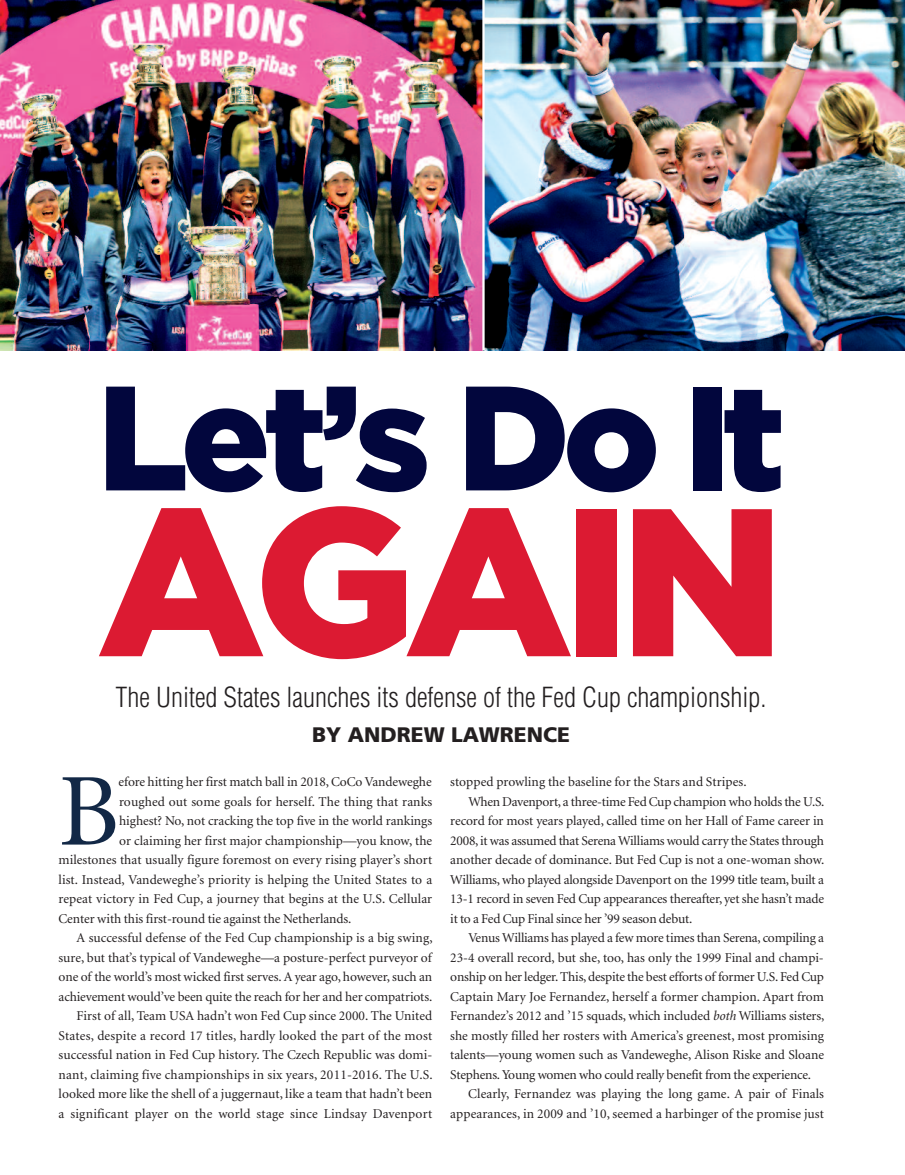
<style>
.page{position:relative;width:905px;height:1175px;background:#fff}
.page>*{position:absolute;margin:0;border:0;box-sizing:border-box;transform-origin:0 0}
.t1{font:900 210px "Gotham";letter-spacing:-.05em;color:#dc1a32}
.t2{font:900 148.2px "Gotham";letter-spacing:-.05em;color:#02063d}
.t3{font:103.5px "Minion";color:#122846}
.t4{font:300 condensed 27px "Helvetica LT Std";color:#231f20}
.t5{font:900 21px "Frutiger";color:#231f20}
.t6{font:13.5px "Minion";letter-spacing:-.005em;color:#231f20}
.t7{font:13.5px "Minion";letter-spacing:.015em;color:#231f20}
.s1{font-style:italic}
</style>
<div class="page">
<img style="left:0;top:0;width:482px;height:350px">
<img style="left:484px;top:0;width:420px;height:350px">
<h2 class="t2" style="left:97px;top:352px;width:690px">Let’s Do It</h2>
<h1 class="t1" style="left:98px;top:461px;width:688px">AGAIN</h1>
<h3 class="t4" style="left:116px;top:686px;width:652px">The United States launches its defense of the Fed Cup championship.</h3>
<h3 class="t5" style="left:312px;top:726px;width:259px">BY ANDREW LAWRENCE</h3>
<h3 class="t3" style="left:58px;top:771px;width:62px">B</h3>
<p class="t6" style="left:119px;top:776px;width:314px">efore hitting her first match ball in 2018,CoCo Vandeweghe</p>
<p class="t6" style="left:119px;top:796px;width:314px">roughed out some goals for herself. The thing that ranks</p>
<p class="t6" style="left:119px;top:815px;width:314px">highest? No, not cracking the top five in the world rankings</p>
<p class="t6" style="left:119px;top:835px;width:314px">or claiming her first major championship—you know, the</p>
<p class="t6" style="left:59px;top:854px;width:375px">milestones that usually figure foremost on every rising player’s short</p>
<p class="t6" style="left:59px;top:874px;width:375px">list. Instead, Vandeweghe’s priority is helping the United States to a</p>
<p class="t6" style="left:59px;top:893px;width:375px">repeat victory in Fed Cup, a journey that begins at the U.S. Cellular</p>
<p class="t6" style="left:59px;top:913px;width:294px">Center with this first-round tie against the Netherlands.</p>
<p class="t6" style="left:77px;top:932px;width:357px">A successful defense of the Fed Cup championship is a big swing,</p>
<p class="t6" style="left:59px;top:952px;width:375px">sure, but that’s typical of Vandeweghe—a posture-perfect purveyor of</p>
<p class="t6" style="left:59px;top:971px;width:375px">one of the world’s most wicked first serves.A year ago, however,such an</p>
<p class="t6" style="left:59px;top:991px;width:375px">achievement would’ve been quite the reach for her and her compatriots.</p>
<p class="t6" style="left:77px;top:1010px;width:357px">First of all, Team USA hadn’t won Fed Cup since 2000. The United</p>
<p class="t7" style="left:59px;top:1030px;width:375px">States, despite a record 17 titles, hardly looked the part of the most</p>
<p class="t6" style="left:59px;top:1049px;width:375px">successful nation in Fed Cup history. The Czech Republic was domi-</p>
<p class="t7" style="left:59px;top:1069px;width:375px">nant, claiming five championships in six years, 2011-2016. The U.S.</p>
<p class="t6" style="left:59px;top:1088px;width:375px">looked more like the shell of a juggernaut, like a team that hadn’t been</p>
<p class="t7" style="left:59px;top:1108px;width:375px">a significant player on the world stage since Lindsay Davenport</p>
<p class="t6" style="left:450px;top:776px;width:298px">stopped prowling the baseline for the Stars and Stripes.</p>
<p class="t6" style="left:468px;top:796px;width:357px">When Davenport, a three-time Fed Cup champion who holds the U.S.</p>
<p class="t6" style="left:450px;top:815px;width:375px">record for most years played, called time on her Hall of Fame career in</p>
<p class="t6" style="left:450px;top:835px;width:375px">2008,it was assumed that Serena Williams would carry the States through</p>
<p class="t6" style="left:450px;top:854px;width:375px">another decade of dominance. But Fed Cup is not a one-woman show.</p>
<p class="t6" style="left:450px;top:874px;width:375px">Williams, who played alongside Davenport on the 1999 title team, built a</p>
<p class="t6" style="left:450px;top:893px;width:375px">13-1 record in seven Fed Cup appearances thereafter, yet she hasn’t made</p>
<p class="t6" style="left:450px;top:913px;width:243px">it to a Fed Cup Final since her ’99 season debut.</p>
<p class="t6" style="left:468px;top:932px;width:357px">Venus Williams has played a few more times than Serena, compiling a</p>
<p class="t6" style="left:450px;top:952px;width:375px">23-4 overall record, but she, too, has only the 1999 Final and champi-</p>
<p class="t6" style="left:450px;top:971px;width:375px">onship on her ledger.This,despite the best efforts of former U.S. Fed Cup</p>
<p class="t6" style="left:450px;top:991px;width:375px">Captain Mary Joe Fernandez, herself a former champion. Apart from</p>
<p class="t6" style="left:450px;top:1010px;width:375px">Fernandez’s 2012 and ’15 squads, which included <span class="s1">both</span> Williams sisters,</p>
<p class="t6" style="left:450px;top:1030px;width:375px">she mostly filled her rosters with America’s greenest, most promising</p>
<p class="t6" style="left:450px;top:1049px;width:375px">talents—young women such as Vandeweghe, Alison Riske and Sloane</p>
<p class="t6" style="left:450px;top:1069px;width:362px">Stephens.Young women who could really benefit from the experience.</p>
<p class="t6" style="left:468px;top:1088px;width:357px">Clearly, Fernandez was playing the long game. A pair of Finals</p>
<p class="t6" style="left:450px;top:1108px;width:375px">appearances, in 2009 and ’10, seemed a harbinger of the promise just</p>
</div>
